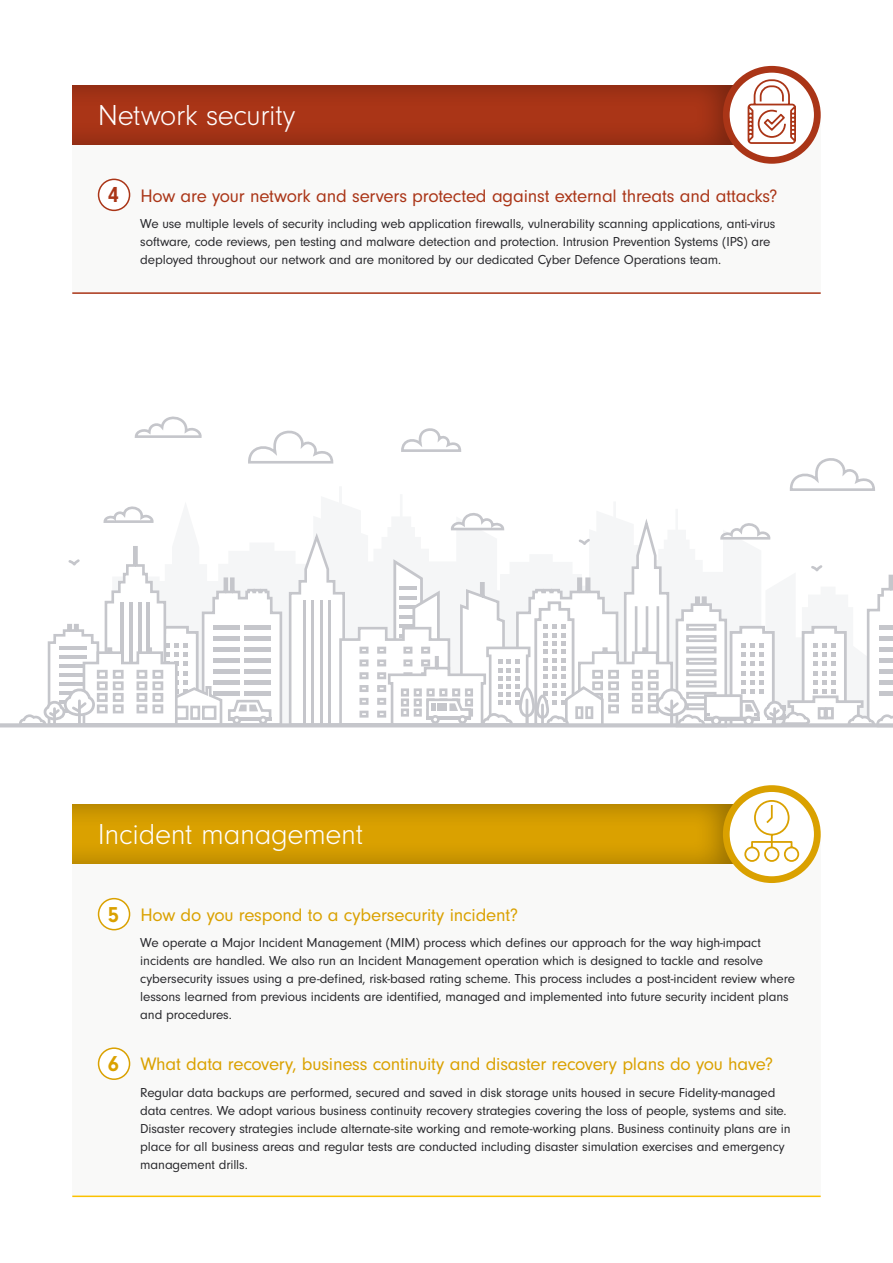
<style>
.page{position:relative;width:893px;height:1263px;background:#fff}
.page>*{position:absolute;margin:0;border:0;box-sizing:border-box;transform-origin:0 0}
.t1{font:300 30px "Neuzeit Gro";letter-spacing:-.01em;color:#fff}
.t2{font:18.75px "Neuzeit Gro";letter-spacing:-.01em;color:#daa100}
.t3{font:18.75px "Neuzeit Gro";letter-spacing:-.01em;color:#aa3517}
.t4{font:13.5px/18px "Neuzeit Gro";letter-spacing:-.01em;color:#29292d}
.s1{font-weight:700;font-size:22.5px}
</style>
<div class="page">
<svg style="left:248px;top:430px;width:86px;height:34px"></svg>
<svg style="left:401px;top:428px;width:61px;height:24px"></svg>
<svg style="left:134px;top:417px;width:68px;height:21px"></svg>
<svg style="left:789px;top:458px;width:86px;height:33px"></svg>
<svg style="left:19px;top:506px;width:874px;height:217px"></svg>
<hr style="left:0;top:723px;width:893px;height:4px;background:#c5c6cb">
<div style="left:72px;top:115px;width:749px;height:178px;background:#f9f9f8"></div>
<div style="left:99px;top:179px;width:31px;height:31px;background:#fff;border-radius:50%"></div>
<div style="left:98px;top:179px;width:32px;height:32px;border:2px solid #aa3517;border-radius:50%"></div>
<div style="left:60px;top:73px;width:704px;height:73px;background:#000;opacity:.3"></div>
<hr style="left:72px;top:292px;width:749px;height:2px;background:#aa3517">
<svg style="left:726px;top:69px;width:91px;height:91px"></svg>
<svg style="left:746px;top:78px;width:52px;height:67px"></svg>
<div style="left:723px;top:66px;width:98px;height:98px;border:7px solid #aa3517;border-radius:50%"></div>
<div style="left:72px;top:834px;width:749px;height:361px;background:#f9f9f8"></div>
<div style="left:99px;top:899px;width:31px;height:31px;background:#fff;border-radius:50%"></div>
<div style="left:98px;top:898px;width:32px;height:32px;border:2px solid #daa100;border-radius:50%"></div>
<div style="left:99px;top:1048px;width:31px;height:31px;background:#fff;border-radius:50%"></div>
<div style="left:98px;top:1047px;width:32px;height:33px;border:2px solid #daa100;border-radius:50%"></div>
<div style="left:60px;top:792px;width:704px;height:74px;background:#000;opacity:.3"></div>
<hr style="left:72px;top:1195px;width:749px;height:2px;background:#fbc100">
<svg style="left:726px;top:788px;width:91px;height:92px"></svg>
<svg style="left:743px;top:799px;width:57px;height:64px"></svg>
<div style="left:723px;top:785px;width:98px;height:98px;border:7px solid #daa100;border-radius:50%"></div>
<h1 class="t1" style="left:98px;top:99px;width:199px">Network security</h1>
<h2 class="t3" style="left:108px;top:185px;width:671px"><span class="s1">4</span> How are your network and servers protected against external threats and attacks?</h2>
<p class="t4" style="left:140px;top:215px;width:636px">We use multiple levels of security including web application firewalls, vulnerability scanning applications, anti-virus software, code reviews, pen testing and malware detection and protection. Intrusion Prevention Systems (IPS) are deployed throughout our network and are monitored by our dedicated Cyber Defence Operations team.</p>
<h1 class="t1" style="left:98px;top:818px;width:267px">Incident management</h1>
<h2 class="t2" style="left:108px;top:904px;width:412px"><span class="s1">5</span> How do you respond to a cybersecurity incident?</h2>
<p class="t4" style="left:140px;top:934px;width:656px">We operate a Major Incident Management (MIM) process which defines our approach for the way high-impact incidents are handled. We also run an Incident Management operation which is designed to tackle and resolve cybersecurity issues using a pre-defined, risk-based rating scheme. This process includes a post-incident review where lessons learned from previous incidents are identified, managed and implemented into future security incident plans and procedures.</p>
<h2 class="t2" style="left:108px;top:1054px;width:667px"><span class="s1">6</span> What data recovery, business continuity and disaster recovery plans do you have?</h2>
<p class="t4" style="left:140px;top:1084px;width:652px">Regular data backups are performed, secured and saved in disk storage units housed in secure Fidelity-managed data centres. We adopt various business continuity recovery strategies covering the loss of people, systems and site.<br>Disaster recovery strategies include alternate-site working and remote-working plans. Business continuity plans are in place for all business areas and regular tests are conducted including disaster simulation exercises and emergency management drills.</p>
</div>
